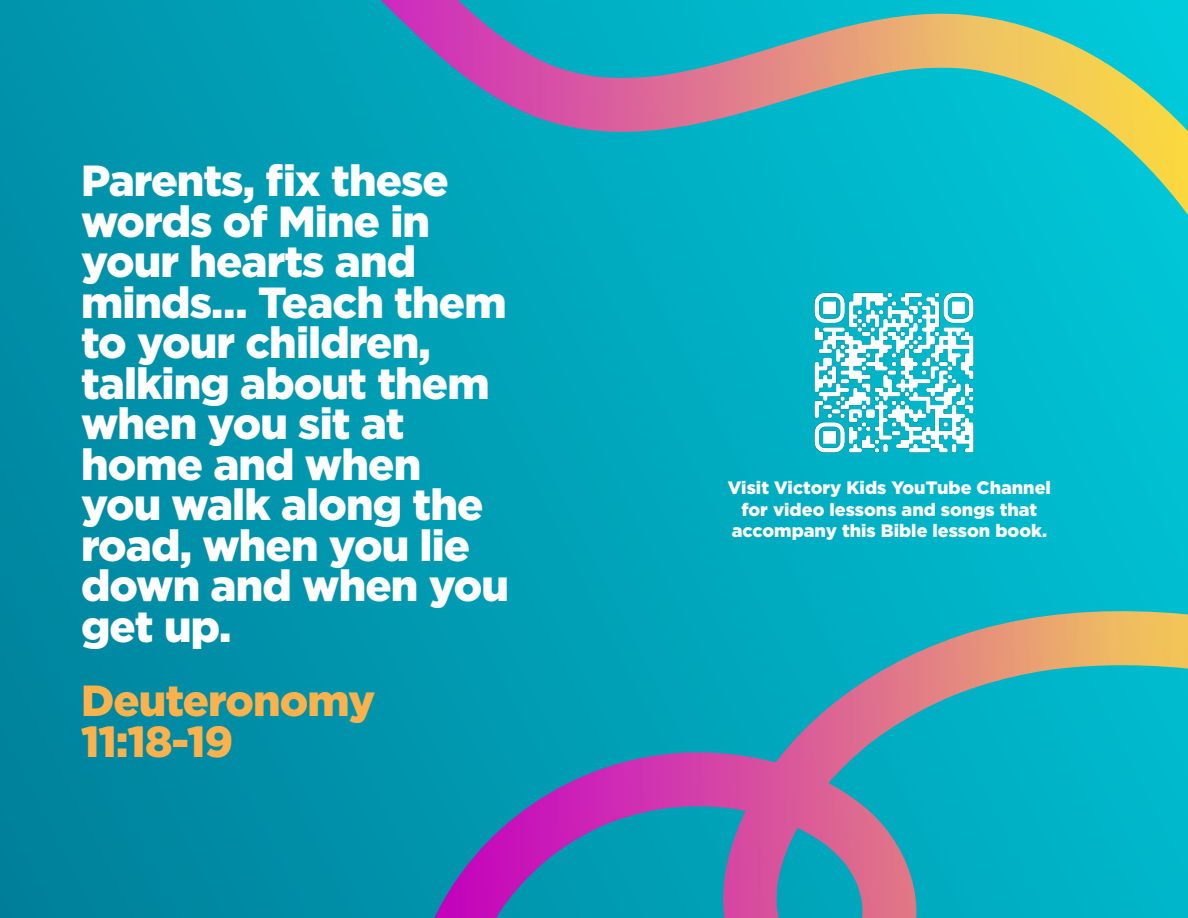
<style>
.page{position:relative;width:1188px;height:918px;background:#fff}
.page>*{position:absolute;margin:0;border:0;box-sizing:border-box;transform-origin:0 0}
.Body_Copy{font:900 43.5px/40.5px "Gotham";letter-spacing:-.02em;color:#fff}
.Body_Copy-2{font:900 43.5px/40.5px "Gotham";letter-spacing:-.02em;color:#fbb24c}
.Body{font:900 18px/21.6px "Gotham";color:#fff;text-align:center}
</style>
<div class="page">
<div style="left:0;top:0;width:1188px;height:918px;background:linear-gradient(to right,#0087a1,#00c2d4)"></div>
<svg style="left:176px;top:0;width:1012px;height:253px;background:#28a9b7"></svg>
<svg style="left:420px;top:610px;width:768px;height:308px;background:#3397b3"></svg>
<img style="left:806px;top:285px;width:175px;height:175px">
<p class="Body_Copy" style="left:81px;top:160px;width:430px">Parents, fix these words of Mine in your hearts and minds… Teach them to your children, talking about them when you sit at home and when you walk along the road, when you lie down and when you get up.</p>
<p class="Body_Copy-2" style="left:81px;top:680px;width:296px">Deuteronomy<br>11:18-19</p>
<p class="Body" style="left:728px;top:477px;width:325px">Visit Victory Kids YouTube Channel for video lessons and songs that accompany this Bible lesson book.</p>
</div>
